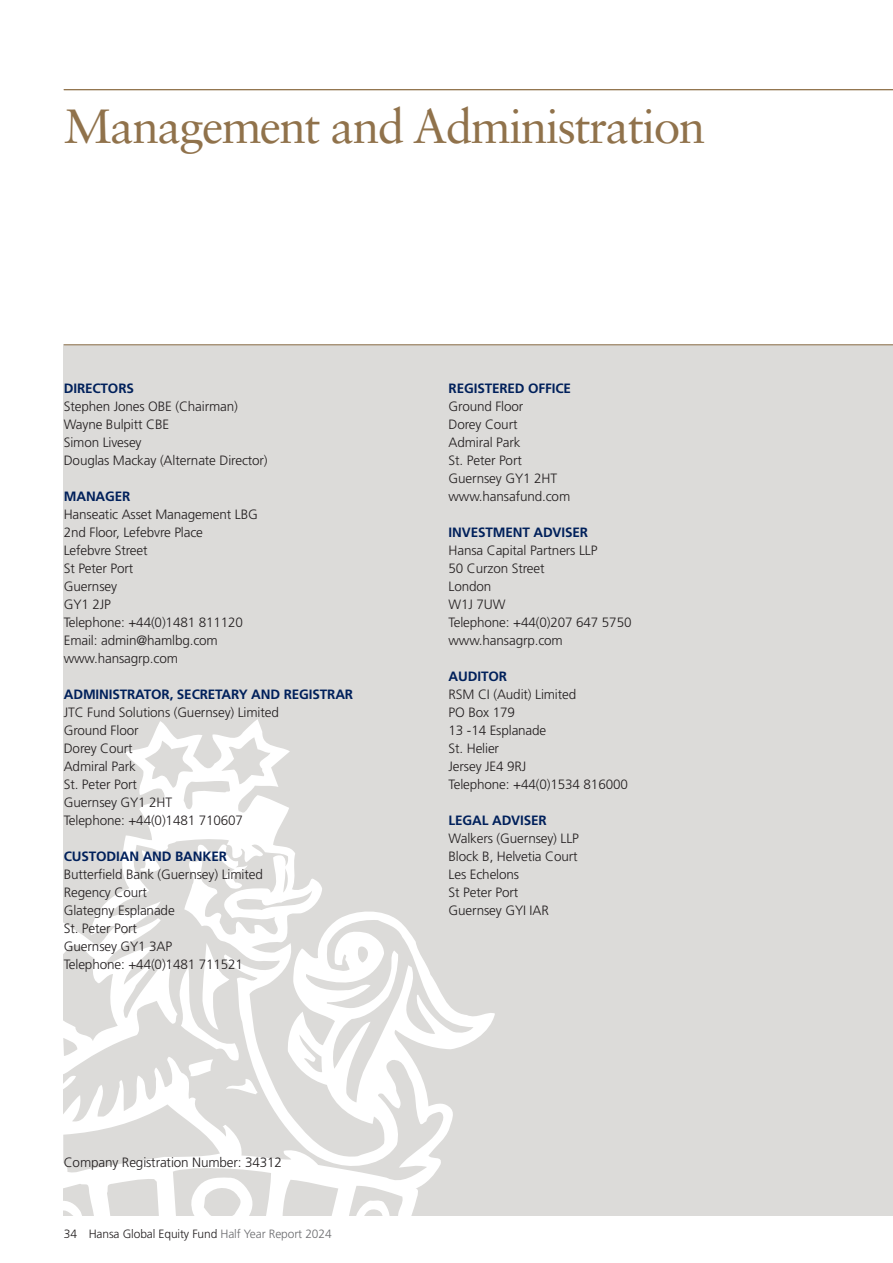
<style>
.page{position:relative;width:893px;height:1263px;background:#fff}
.page>*{position:absolute;margin:0;border:0;box-sizing:border-box;transform-origin:0 0}
.Top_header__gold{font:48px "Sabon LT Std";letter-spacing:-.035em;color:#90724b}
.Text_NS{font:300 13.5px "Frutiger LT Std";letter-spacing:-.01em;color:#231f20}
.Text_Header_1__NOT_FOR_CONTENTS{font:700 13.5px "Frutiger LT Std";letter-spacing:-.01em;color:#00205b}
.Text{font:300 13.5px "Frutiger LT Std";letter-spacing:-.01em;color:#231f20}
.t1{font:300 12px "Frutiger LT Std";letter-spacing:-.01em;color:#231f20}
.s1{color:#6c6d70}
</style>
<div class="page">
<div style="left:64px;top:344px;width:829px;height:872px;background:#dcdbd9"></div>
<hr style="left:64px;top:344px;width:829px;height:1px;background:#90724b">
<svg style="left:63px;top:719px;width:432px;height:497px"></svg>
<hr style="left:64px;top:89px;width:829px;height:1px;background:#90724b">
<p class="Top_header__gold" style="left:64px;top:98px;width:643px">Management and Administration</p>
<p class="Text_Header_1__NOT_FOR_CONTENTS" style="left:64px;top:380px;width:72px">DIRECTORS</p>
<p class="Text_NS" style="left:64px;top:399px;width:176px">Stephen Jones OBE (Chairman)</p>
<p class="Text_NS" style="left:64px;top:417px;width:107px">Wayne Bulpitt CBE</p>
<p class="Text_NS" style="left:64px;top:435px;width:79px">Simon Livesey</p>
<p class="Text_NS" style="left:64px;top:453px;width:205px">Douglas Mackay (Alternate Director)</p>
<p class="Text_Header_1__NOT_FOR_CONTENTS" style="left:64px;top:488px;width:68px">MANAGER</p>
<p class="Text_NS" style="left:64px;top:507px;width:196px">Hanseatic Asset Management LBG</p>
<p class="Text_NS" style="left:64px;top:525px;width:141px">2nd Floor, Lefebvre Place</p>
<p class="Text_NS" style="left:64px;top:543px;width:85px">Lefebvre Street</p>
<p class="Text_NS" style="left:64px;top:561px;width:71px">St Peter Port</p>
<p class="Text_NS" style="left:64px;top:579px;width:55px">Guernsey</p>
<p class="Text_NS" style="left:64px;top:597px;width:49px">GY1 2JP</p>
<p class="Text_NS" style="left:64px;top:615px;width:181px">Telephone: +44(0)1481 811120</p>
<p class="Text_NS" style="left:64px;top:633px;width:156px">Email: admin@hamlbg.com</p>
<p class="Text_NS" style="left:64px;top:651px;width:116px">www.hansagrp.com</p>
<p class="Text_Header_1__NOT_FOR_CONTENTS" style="left:64px;top:686px;width:291px">ADMINISTRATOR, SECRETARY AND REGISTRAR</p>
<p class="Text_NS" style="left:64px;top:705px;width:217px">JTC Fund Solutions (Guernsey) Limited</p>
<p class="Text_NS" style="left:64px;top:723px;width:76px">Ground Floor</p>
<p class="Text_NS" style="left:64px;top:741px;width:70px">Dorey Court</p>
<p class="Text_NS" style="left:64px;top:759px;width:74px">Admiral Park</p>
<p class="Text_NS" style="left:64px;top:777px;width:75px">St. Peter Port</p>
<p class="Text_NS" style="left:64px;top:795px;width:110px">Guernsey GY1 2HT</p>
<p class="Text_NS" style="left:64px;top:813px;width:181px">Telephone: +44(0)1481 710607</p>
<p class="Text_Header_1__NOT_FOR_CONTENTS" style="left:64px;top:848px;width:165px">CUSTODIAN AND BANKER</p>
<p class="Text_NS" style="left:64px;top:867px;width:201px">Butterfield Bank (Guernsey) Limited</p>
<p class="Text_NS" style="left:64px;top:885px;width:85px">Regency Court</p>
<p class="Text_NS" style="left:64px;top:903px;width:112px">Glategny Esplanade</p>
<p class="Text_NS" style="left:64px;top:921px;width:75px">St. Peter Port</p>
<p class="Text_NS" style="left:64px;top:939px;width:110px">Guernsey GY1 3AP</p>
<p class="Text_NS" style="left:64px;top:957px;width:181px">Telephone: +44(0)1481 711521</p>
<p class="Text" style="left:64px;top:1155px;width:220px">Company Registration Number: 34312</p>
<p class="t1" style="left:64px;top:1227px;width:269px">34 Hansa Global Equity Fund <span class="s1">Half Year Report 2024</span></p>
<p class="Text_Header_1__NOT_FOR_CONTENTS" style="left:449px;top:380px;width:124px">REGISTERED OFFICE</p>
<p class="Text_NS" style="left:449px;top:399px;width:76px">Ground Floor</p>
<p class="Text_NS" style="left:449px;top:417px;width:70px">Dorey Court</p>
<p class="Text_NS" style="left:449px;top:435px;width:74px">Admiral Park</p>
<p class="Text_NS" style="left:449px;top:453px;width:75px">St. Peter Port</p>
<p class="Text_NS" style="left:449px;top:471px;width:110px">Guernsey GY1 2HT</p>
<p class="Text_NS" style="left:449px;top:489px;width:123px">www.hansafund.com</p>
<p class="Text_Header_1__NOT_FOR_CONTENTS" style="left:449px;top:524px;width:141px">INVESTMENT ADVISER</p>
<p class="Text_NS" style="left:449px;top:543px;width:150px">Hansa Capital Partners LLP</p>
<p class="Text_NS" style="left:449px;top:561px;width:97px">50 Curzon Street</p>
<p class="Text_NS" style="left:449px;top:579px;width:44px">London</p>
<p class="Text_NS" style="left:449px;top:597px;width:58px">W1J 7UW</p>
<p class="Text_NS" style="left:449px;top:615px;width:184px">Telephone: +44(0)207 647 5750</p>
<p class="Text_NS" style="left:449px;top:633px;width:116px">www.hansagrp.com</p>
<p class="Text_Header_1__NOT_FOR_CONTENTS" style="left:449px;top:668px;width:60px">AUDITOR</p>
<p class="Text_NS" style="left:449px;top:687px;width:129px">RSM CI (Audit) Limited</p>
<p class="Text_NS" style="left:449px;top:705px;width:68px">PO Box 179</p>
<p class="Text_NS" style="left:449px;top:723px;width:99px">13 -14 Esplanade</p>
<p class="Text_NS" style="left:449px;top:741px;width:52px">St. Helier</p>
<p class="Text_NS" style="left:449px;top:759px;width:79px">Jersey JE4 9RJ</p>
<p class="Text_NS" style="left:449px;top:777px;width:181px">Telephone: +44(0)1534 816000</p>
<p class="Text_Header_1__NOT_FOR_CONTENTS" style="left:449px;top:812px;width:100px">LEGAL ADVISER</p>
<p class="Text_NS" style="left:449px;top:831px;width:132px">Walkers (Guernsey) LLP</p>
<p class="Text_NS" style="left:449px;top:849px;width:131px">Block B, Helvetia Court</p>
<p class="Text_NS" style="left:449px;top:867px;width:72px">Les Echelons</p>
<p class="Text_NS" style="left:449px;top:885px;width:71px">St Peter Port</p>
<p class="Text_NS" style="left:449px;top:903px;width:102px">Guernsey GYI IAR</p>
</div>
